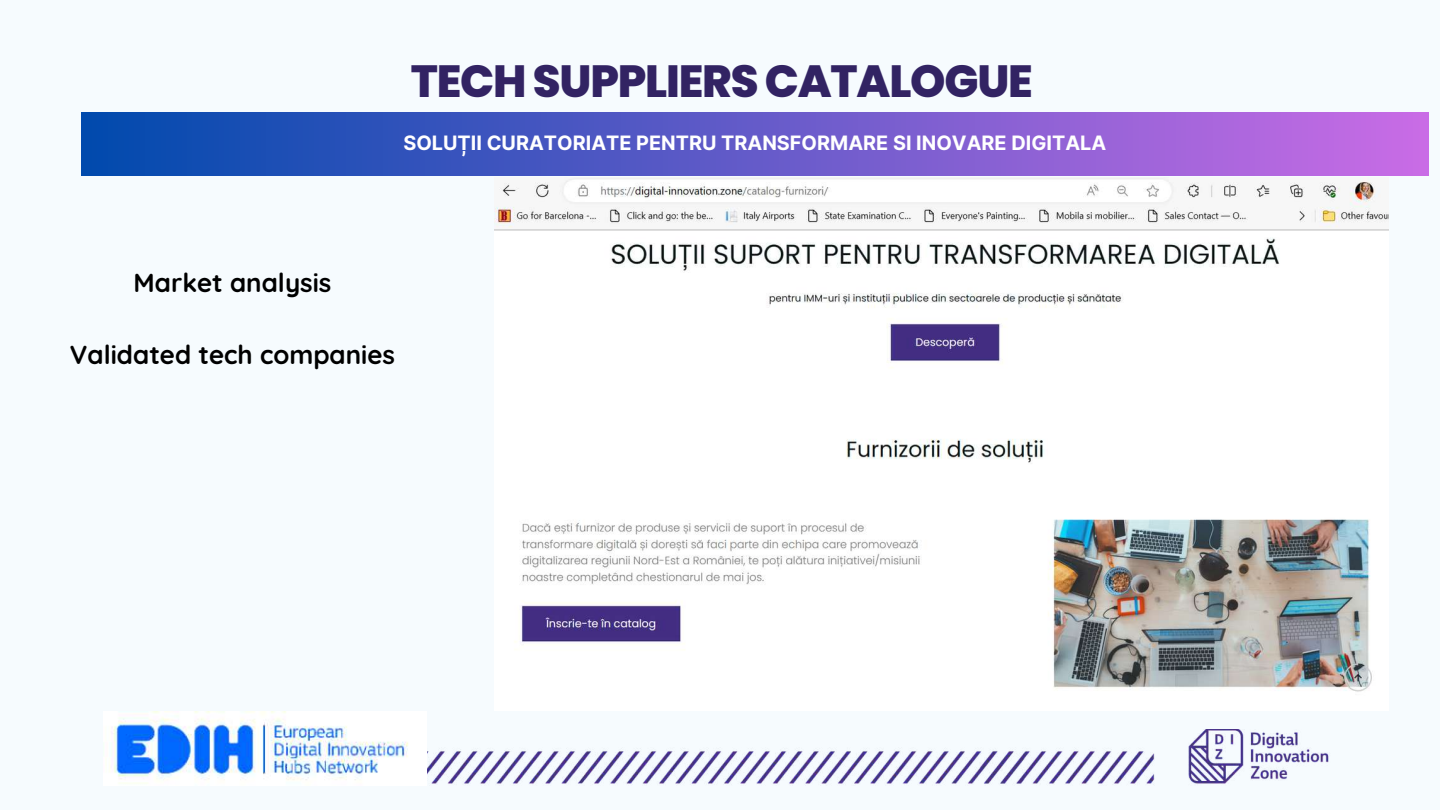
<style>
.page{position:relative;width:1440px;height:810px;background:#f6fbfe}
.page>*{position:absolute;margin:0;border:0;box-sizing:border-box;transform-origin:0 0}
.t1{font:800 45px "Poppins";letter-spacing:-.025em;color:#322363}
.t2{font:700 26px "Quicksand";color:#000}
.t3{font:700 19.9px "Inter";color:#fff}
</style>
<div class="page">
<img style="left:427px;top:729px;width:902px;height:55px">
<img style="left:109px;top:711px;width:299px;height:73px">
<div style="left:81px;top:112px;width:1348px;height:63px;background:linear-gradient(to right,#004aad,#ca6ce6)"></div>
<img style="left:495px;top:178px;width:894px;height:514px">
<h1 class="t1" style="left:411px;top:49px;width:624px">TECH SUPPLIERS CATALOGUE</h1>
<p class="t3" style="left:403px;top:131px;width:704px">SOLUȚII CURATORIATE PENTRU TRANSFORMARE SI INOVARE DIGITALA</p>
<h2 class="t2" style="left:134px;top:266px;width:199px">Market analysis</h2>
<h2 class="t2" style="left:70px;top:338px;width:327px">Validated tech companies</h2>
</div>
